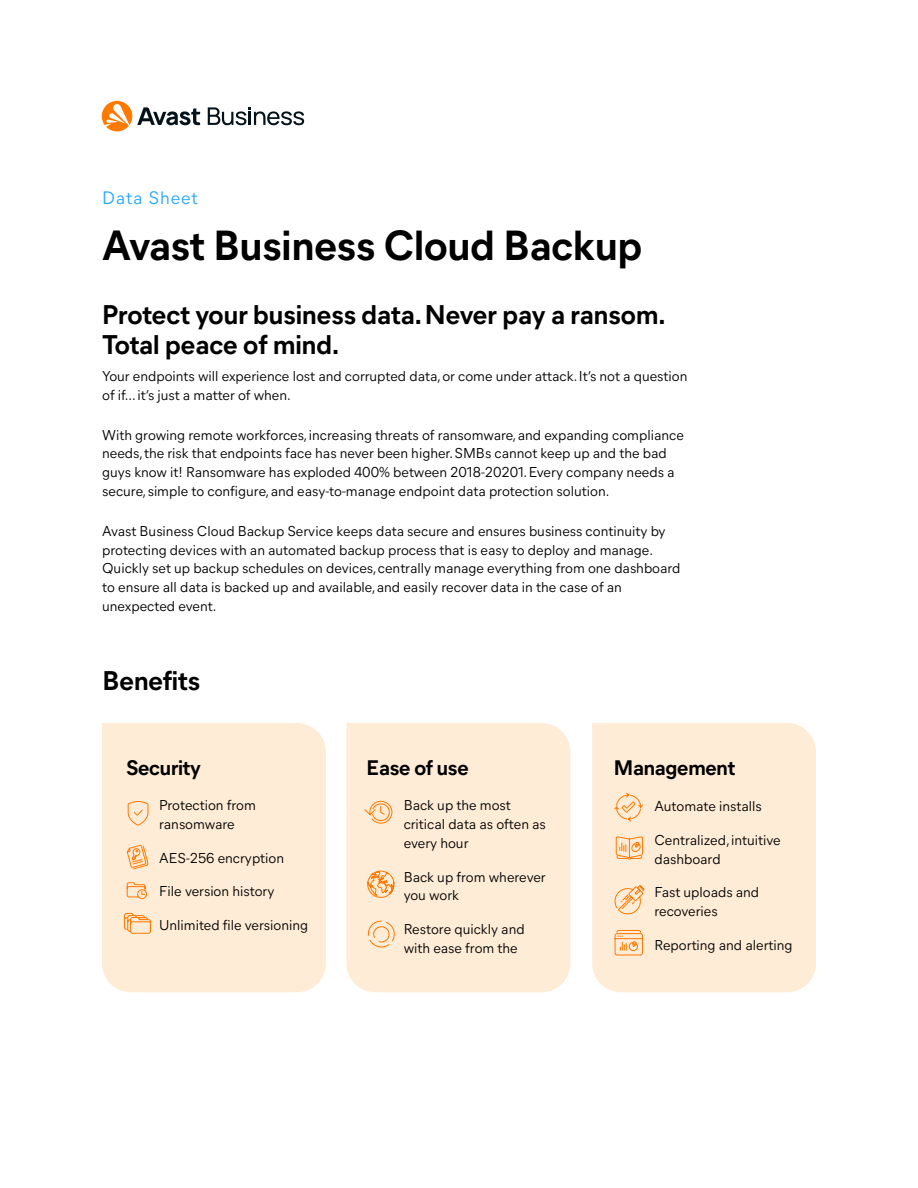
<style>
.page{position:relative;width:918px;height:1188px;background:#fff}
.page>*{position:absolute;margin:0;border:0;box-sizing:border-box;transform-origin:0 0}
.t1{font:700 42px "Mier B03";color:#000}
.t2{font:700 27px/30px "Mier B03";color:#000}
.t3{font:700 21px "Mier B03";letter-spacing:-.01em;color:#000}
.t4{font:18px "Mier B03";letter-spacing:.05em;color:#26a7ff}
.t5{font:14.25px/18.8px "Mier B03";color:#000}
</style>
<div class="page">
<svg style="left:208px;top:107px;width:96px;height:18px"></svg>
<svg style="left:102px;top:101px;width:98px;height:30px"></svg>
<div style="left:102px;top:723px;width:224px;height:269px;background:#ffecd6"></div>
<div style="left:346px;top:723px;width:224px;height:269px;background:#ffecd6"></div>
<div style="left:592px;top:723px;width:224px;height:269px;background:#ffecd6"></div>
<svg style="left:127px;top:801px;width:22px;height:25px"></svg>
<svg style="left:126px;top:845px;width:23px;height:25px"></svg>
<svg style="left:364px;top:801px;width:29px;height:24px"></svg>
<svg style="left:124px;top:913px;width:27px;height:21px"></svg>
<svg style="left:614px;top:930px;width:29px;height:26px"></svg>
<svg style="left:368px;top:920px;width:27px;height:28px"></svg>
<svg style="left:367px;top:870px;width:28px;height:28px"></svg>
<svg style="left:614px;top:884px;width:31px;height:31px"></svg>
<svg style="left:615px;top:836px;width:28px;height:24px"></svg>
<svg style="left:614px;top:792px;width:30px;height:30px"></svg>
<div style="left:137px;top:889px;width:10px;height:10px;border:1px solid #ff7800;border-radius:50%"></div>
<svg style="left:126px;top:882px;width:20px;height:16px"></svg>
<p class="t4" style="left:102px;top:185px;width:97px">Data Sheet</p>
<h1 class="t1" style="left:102px;top:214px;width:541px">Avast Business Cloud Backup</h1>
<h2 class="t2" style="left:102px;top:297px;width:565px">Protect your business data. Never pay a ransom.<br>Total peace of mind.</h2>
<p class="t5" style="left:102px;top:366px;width:587px">Your endpoints will experience lost and corrupted data, or come under attack. It’s not a question of if… it’s just a matter of when.</p>
<p class="t5" style="left:102px;top:424px;width:583px">With growing remote workforces, increasing threats of ransomware, and expanding compliance needs, the risk that endpoints face has never been higher. SMBs cannot keep up and the bad guys know it! Ransomware has exploded 400% between 2018-20201. Every company needs a secure, simple to configure, and easy-to-manage endpoint data protection solution.</p>
<p class="t5" style="left:102px;top:521px;width:580px">Avast Business Cloud Backup Service keeps data secure and ensures business continuity by protecting devices with an automated backup process that is easy to deploy and manage.<br>Quickly set up backup schedules on devices, centrally manage everything from one dashboard to ensure all data is backed up and available, and easily recover data in the case of an unexpected event.</p>
<h2 class="t2" style="left:103px;top:663px;width:99px">Benefits</h2>
<h3 class="t3" style="left:126px;top:753px;width:76px">Security</h3>
<h3 class="t3" style="left:367px;top:753px;width:103px">Ease of use</h3>
<h3 class="t3" style="left:614px;top:753px;width:123px">Management</h3>
<p class="t5" style="left:159px;top:795px;width:98px">Protection from ransomware</p>
<p class="t5" style="left:159px;top:848px;width:126px">AES-256 encryption</p>
<p class="t5" style="left:159px;top:881px;width:117px">File version history</p>
<p class="t5" style="left:159px;top:915px;width:151px">Unlimited file versioning</p>
<p class="t5" style="left:404px;top:795px;width:144px">Back up the most critical data as often as every hour</p>
<p class="t5" style="left:404px;top:866px;width:144px">Back up from wherever you work</p>
<p class="t5" style="left:404px;top:919px;width:123px">Restore quickly and with ease from the</p>
<p class="t5" style="left:654px;top:796px;width:109px">Automate installs</p>
<p class="t5" style="left:654px;top:830px;width:128px">Centralized, intuitive dashboard</p>
<p class="t5" style="left:654px;top:882px;width:106px">Fast uploads and recoveries</p>
<p class="t5" style="left:654px;top:934px;width:140px">Reporting and alerting</p>
</div>
